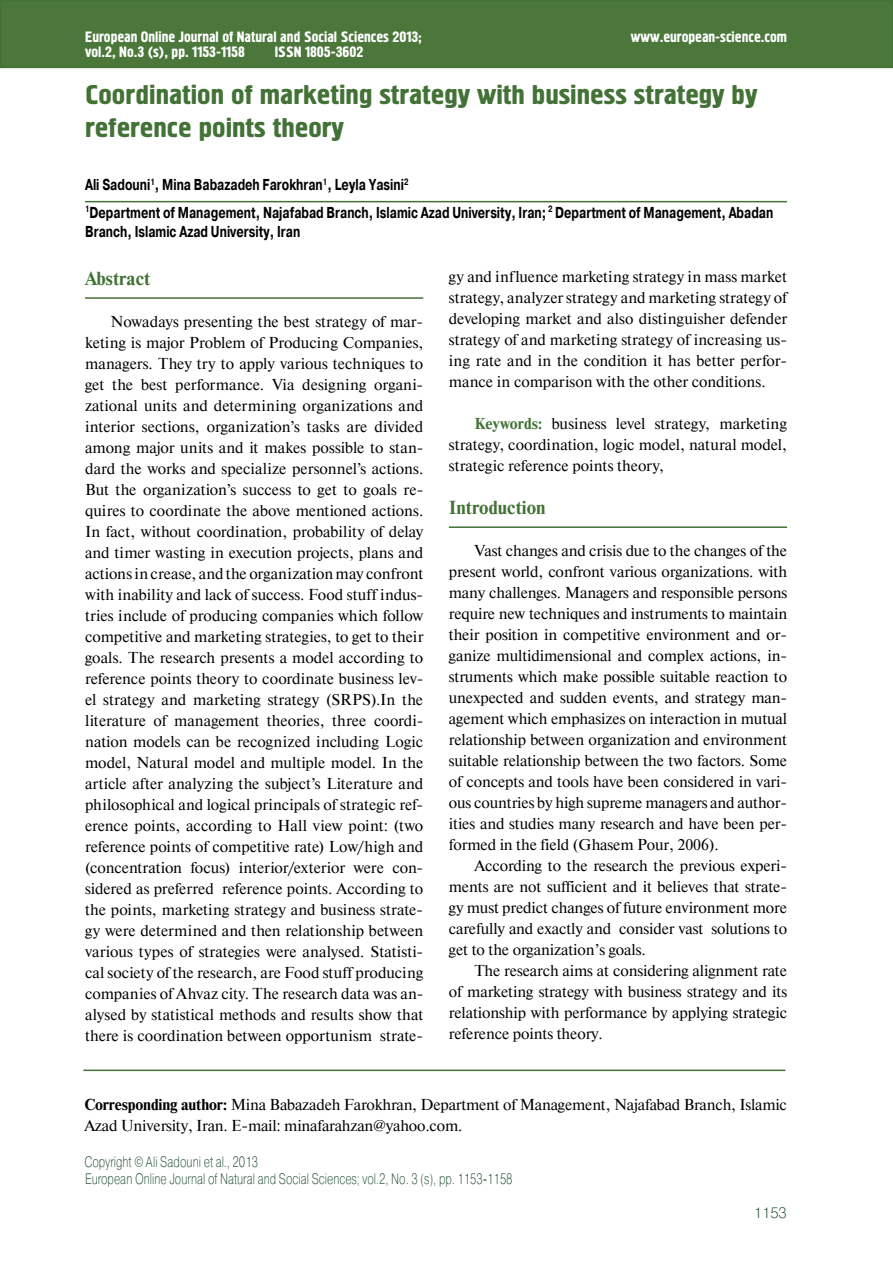
<style>
.page{position:relative;width:893px;height:1263px;background:#fff}
.page>*{position:absolute;margin:0;border:0;box-sizing:border-box;transform-origin:0 0}
.t1{font:27px/32.4px "Hermes C";color:#437236;scale:1.11 1}
.t2{font:700 18.75px "Newton C";color:#437236}
.t3{font:15.75px/21px "Newton C";letter-spacing:-.005em;color:#000;text-align:justify}
.t4{font:700 15.75px/27.5px "Pragmatica C";color:#000;scale:.75 1}
.t5{font:15px/15.5px "Hermes C";color:#fff}
.t6{font:15px "Pragmatica Light C";color:#0d3f20;scale:.75 1}
.t7{font:15px "Pragmatica Light C";color:#0d3f20}
.s1{font-weight:700;color:#437236}
.s2{font-weight:700}
.s3{font-size:15.75px}
</style>
<div class="page">
<div style="left:1px;top:1px;width:891px;height:66px;background:#4b773b"></div>
<div style="left:0;top:0;width:892px;height:68px;border:2px solid #437236"></div>
<hr style="left:83px;top:1070px;width:702px;height:1px;background:#437236">
<hr style="left:85px;top:201px;width:702px;height:1px;background:#437236">
<hr style="left:85px;top:297px;width:338px;height:2px;background:#437236">
<hr style="left:449px;top:526px;width:338px;height:2px;background:#437236">
<p class="t5" style="left:275px;top:29px;width:149px;text-indent:-190px">European Online Journal of Natural and Social Sciences 2013;<br>ISSN 1805-3602</p>
<p class="t5" style="left:630px;top:30px;width:158px">www.european-science.com</p>
<p class="t5" style="left:85px;top:45px;width:161px">vol.2, No.3 (s), pp. 1153-1158</p>
<h1 class="t1" style="left:85px;top:80px;width:607px">Coordination of marketing strategy with business strategy by reference points theory</h1>
<p class="t4" style="left:85px;top:172px;width:919px">Ali Sadouni<sup>1</sup>, Mina Babazadeh Farokhran<sup>1</sup>, Leyla Yasini<sup>2<br>1</sup>Department of Management, Najafabad Branch, Islamic Azad University, Iran; <sup>2</sup> Department of Management, Abadan</p>
<p class="t4" style="left:85px;top:218px;width:288px">Branch, Islamic Azad University, Iran</p>
<p class="t2" style="left:85px;top:270px;width:67px">Abstract</p>
<p class="t3" style="left:85px;top:312px;width:340px;text-indent:26px">Nowadays presenting the best strategy of mar&shy;keting is major Problem of Producing Companies, managers. They try to apply various techniques to get the best performance. Via designing organi&shy;zational units and determining organizations and interior sections, organization’s tasks are divided among major units and it makes possible to stan&shy;dard the works and specialize personnel’s actions.<br>But the organization’s success to get to goals re&shy;quires to coordinate the above mentioned actions.<br>In fact, without coordination, probability of delay and timer wasting in execution projects, plans and actions in crease, and the organization may confront with inability and lack of success. Food stuff indus&shy;tries include of producing companies which follow competitive and marketing strategies, to get to their goals. The research presents a model according to reference points theory to coordinate business lev&shy;el strategy and marketing strategy (SRPS).In the literature of management theories, three coordi&shy;nation models can be recognized including Logic model, Natural model and multiple model. In the article after analyzing the subject’s Literature and philosophical and logical principals of strategic ref&shy;erence points, according to Hall view point: (two reference points of competitive rate) Low/high and (concentration focus) interior/exterior were con&shy;sidered as preferred reference points. According to the points, marketing strategy and business strate&shy;gy were determined and then relationship between various types of strategies were analysed. Statisti&shy;cal society of the research, are Food stuff producing companies of Ahvaz city. The research data was an&shy;alysed by statistical methods and results show that there is coordination between opportunism strate-</p>
<p class="t3" style="left:449px;top:267px;width:340px">gy and influence marketing strategy in mass market strategy, analyzer strategy and marketing strategy of developing market and also distinguisher defender strategy of and marketing strategy of increasing us&shy;ing rate and in the condition it has better perfor&shy;mance in comparison with the other conditions.</p>
<p class="t3" style="left:449px;top:414px;width:340px;text-indent:26px"><span class="s1">Keywords:</span> business level strategy, marketing strategy, coordination, logic model, natural model, strategic reference points theory,</p>
<p class="t2" style="left:449px;top:500px;width:98px">Introduction</p>
<p class="t3" style="left:449px;top:541px;width:340px;text-indent:26px">Vast changes and crisis due to the changes of the present world, confront various organizations. with many challenges. Managers and responsible persons require new techniques and instruments to maintain their position in competitive environment and or&shy;ganize multidimensional and complex actions, in&shy;struments which make possible suitable reaction to unexpected and sudden events, and strategy man&shy;agement which emphasizes on interaction in mutual relationship between organization and environment suitable relationship between the two factors. Some of concepts and tools have been considered in vari&shy;ous countries by high supreme managers and author&shy;ities and studies many research and have been per&shy;formed in the field (Ghasem Pour, 2006).</p>
<p class="t3" style="left:449px;top:856px;width:340px;text-indent:26px">According to the research the previous experi&shy;ments are not sufficient and it believes that strate&shy;gy must predict changes of future environment more carefully and exactly and consider vast solutions to get to the organization’s goals.</p>
<p class="t3" style="left:449px;top:961px;width:340px;text-indent:26px">The research aims at considering alignment rate of marketing strategy with business strategy and its relationship with performance by applying strategic reference points theory.</p>
<p class="t3" style="left:84px;top:1095px;width:704px"><span class="s2">Corresponding author:</span> Mina Babazadeh Farokhran, Department of Management, Najafabad Branch, Islamic<br>Azad University, Iran. E-mail: minafarahzan@yahoo.com.</p>
<p class="t6" style="left:84px;top:1156px;width:233px">Copyright © Ali Sadouni et al.<span class="s3">,</span> 2013</p>
<p class="t6" style="left:85px;top:1173px;width:571px">European Online Journal of Natural and Social Sciences; vol.2, No. 3 (s), pp. 1153-1158</p>
<p class="t7" style="left:753px;top:1208px;width:35px">1153</p>
</div>
